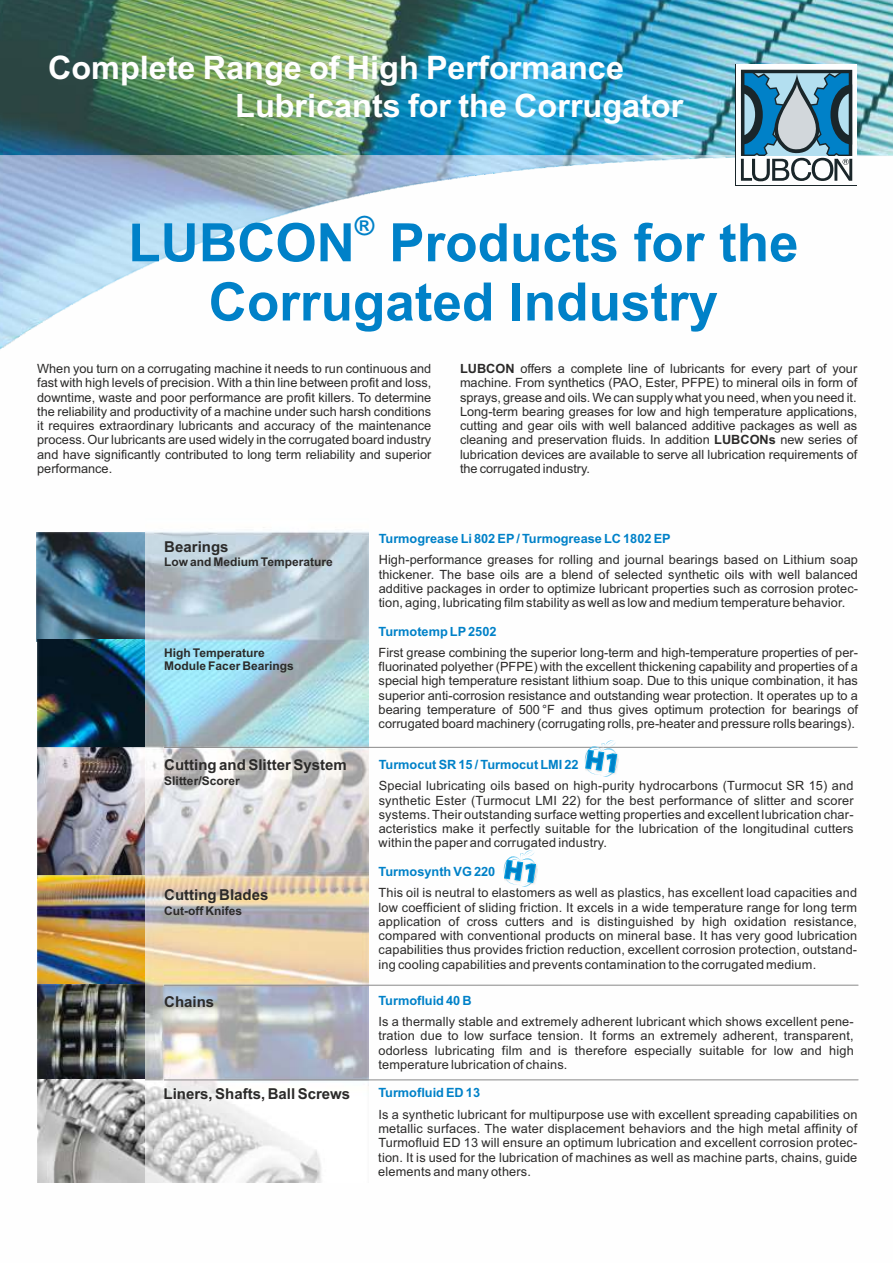
<style>
.page{position:relative;width:893px;height:1263px;background:#fff}
.page>*{position:absolute;margin:0;border:0;box-sizing:border-box;transform-origin:0 0}
.t1{font:700 52.95px/59.2px "Arial";color:#0081c8;text-align:center}
.t2{font:700 32.4px/38px "Arial";color:#fefefe}
.t3{font:700 26.55px "Arial";color:#0081c8}
.t4{font:700 15px "Arial";color:#2b2a29}
.t5{font:12.75px/14.2px "Arial";letter-spacing:.01em;color:#2b2a29;text-align:justify}
.t6{font:700 12.75px "Arial";color:#0081c8}
.t7{font:700 12px/13.4px "Arial";color:#2b2a29}
.s1{font-weight:700}
</style>
<div class="page">
<img style="left:0;top:0;width:893px;height:155px">
<img style="left:0;top:155px;width:893px;height:195px">
<img style="left:37px;top:533px;width:108px;height:343px">
<img style="left:37px;top:876px;width:108px;height:109px">
<img style="left:37px;top:985px;width:108px;height:94px">
<img style="left:37px;top:1079px;width:108px;height:104px">
<img style="left:145px;top:527px;width:223px;height:656px">
<hr style="left:164px;top:747px;width:693px;height:1px;background:#898989">
<hr style="left:164px;top:985px;width:694px;height:1px;background:#898989">
<hr style="left:164px;top:1079px;width:694px;height:1px;background:#898989">
<svg style="left:575px;top:740px;width:49px;height:37px"></svg>
<svg style="left:503px;top:850px;width:35px;height:37px"></svg>
<svg style="left:736px;top:65px;width:121px;height:120px"></svg>
<svg style="left:741px;top:70px;width:111px;height:111px;background:#6893a8"></svg>
<h2 class="t2" style="left:235px;top:52px;width:450px;text-indent:-187px">Complete Range of High Performance<br>Lubricants for the Corrugator</h2>
<h3 class="t3" style="left:355px;top:215px;width:21px">®</h3>
<h1 class="t1" style="left:128px;top:218px;width:672px">LUBCON Products for the<br>Corrugated Industry</h1>
<p class="t5" style="left:37px;top:363px;width:396px">When you turn on a corrugating machine it needs to run continuous and fast with high levels of precision. With a thin line between profit and loss, downtime, waste and poor performance are profit killers. To determine the reliability and productivity of a machine under such harsh conditions it requires extraordinary lubricants and accuracy of the maintenance process. Our lubricants are used widely in the corrugated board industry and have significantly contributed to long term reliability and superior performance.</p>
<p class="t5" style="left:460px;top:363px;width:399px"><span class="s1">LUBCON</span> offers a complete line of lubricants for every part of your machine. From synthetics (PAO, Ester, PFPE) to mineral oils in form of sprays, grease and oils. We can supply what you need, when you need it.<br>Long-term bearing greases for low and high temperature applications, cutting and gear oils with well balanced additive packages as well as cleaning and preservation fluids. In addition <span class="s1">LUBCONs</span> new series of lubrication devices are available to serve all lubrication requirements of the corrugated industry.</p>
<p class="t4" style="left:164px;top:541px;width:66px">Bearings</p>
<p class="t7" style="left:164px;top:556px;width:170px">Low and Medium Temperature</p>
<p class="t7" style="left:164px;top:647px;width:131px">High Temperature<br>Module Facer Bearings</p>
<p class="t4" style="left:164px;top:759px;width:184px">Cutting and Slitter System</p>
<p class="t7" style="left:164px;top:775px;width:77px">Slitter/Scorer</p>
<p class="t4" style="left:164px;top:889px;width:106px">Cutting Blades</p>
<p class="t7" style="left:164px;top:905px;width:79px">Cut-off Knifes</p>
<p class="t4" style="left:164px;top:996px;width:52px">Chains</p>
<p class="t4" style="left:164px;top:1088px;width:188px">Liners, Shafts, Ball Screws</p>
<p class="t6" style="left:379px;top:534px;width:293px">Turmogrease Li 802 EP/ Turmogrease LC 1802 EP</p>
<p class="t5" style="left:379px;top:554px;width:481px">High-performance greases for rolling and journal bearings based on Lithium soap thickener. The base oils are a blend of selected synthetic oils with well balanced additive packages in order to optimize lubricant properties such as corrosion protec&shy;tion, aging, lubricating film stability as well as low and medium temperature behavior.</p>
<p class="t6" style="left:379px;top:626px;width:119px">Turmotemp LP2502</p>
<p class="t5" style="left:379px;top:646px;width:481px">First grease combining the superior long-term and high-temperature properties of per&shy;fluorinated polyether (PFPE) with the excellent thickening capability and properties of a special high temperature resistant lithium soap. Due to this unique combination, it has superior anti-corrosion resistance and outstanding wear protection. It operates up to a bearing temperature of 500 °F and thus gives optimum protection for bearings of corrugated board machinery (corrugating rolls, pre-heater and pressure rolls bearings).</p>
<p class="t6" style="left:379px;top:760px;width:202px">Turmocut SR 15 / Turmocut LMI 22</p>
<p class="t5" style="left:379px;top:780px;width:476px">Special lubricating oils based on high-purity hydrocarbons (Turmocut SR 15) and synthetic Ester (Turmocut LMI 22) for the best performance of slitter and scorer systems. Their outstanding surface wetting properties and excellent lubrication char&shy;acteristics make it perfectly suitable for the lubrication of the longitudinal cutters within the paper and corrugated industry.</p>
<p class="t6" style="left:379px;top:867px;width:118px">Turmosynth VG 220</p>
<p class="t5" style="left:379px;top:887px;width:480px">This oil is neutral to elastomers as well as plastics, has excellent load capacities and low coefficient of sliding friction. It excels in a wide temperature range for long term application of cross cutters and is distinguished by high oxidation resistance, compared with conventional products on mineral base. It has very good lubrication capabilities thus provides friction reduction, excellent corrosion protection, outstand&shy;ing cooling capabilities and prevents contamination to the corrugated medium.</p>
<p class="t6" style="left:378px;top:995px;width:95px">Turmofluid 40 B</p>
<p class="t5" style="left:378px;top:1016px;width:477px">Is a thermally stable and extremely adherent lubricant which shows excellent pene&shy;tration due to low surface tension. It forms an extremely adherent, transparent, odorless lubricating film and is therefore especially suitable for low and high temperature lubrication of chains.</p>
<p class="t6" style="left:378px;top:1088px;width:103px">Turmofluid ED 13</p>
<p class="t5" style="left:378px;top:1108px;width:481px">Is a synthetic lubricant for multipurpose use with excellent spreading capabilities on metallic surfaces. The water displacement behaviors and the high metal affinity of Turmofluid ED 13 will ensure an optimum lubrication and excellent corrosion protec&shy;tion. It is used for the lubrication of machines as well as machine parts, chains, guide elements and many others.</p>
</div>
